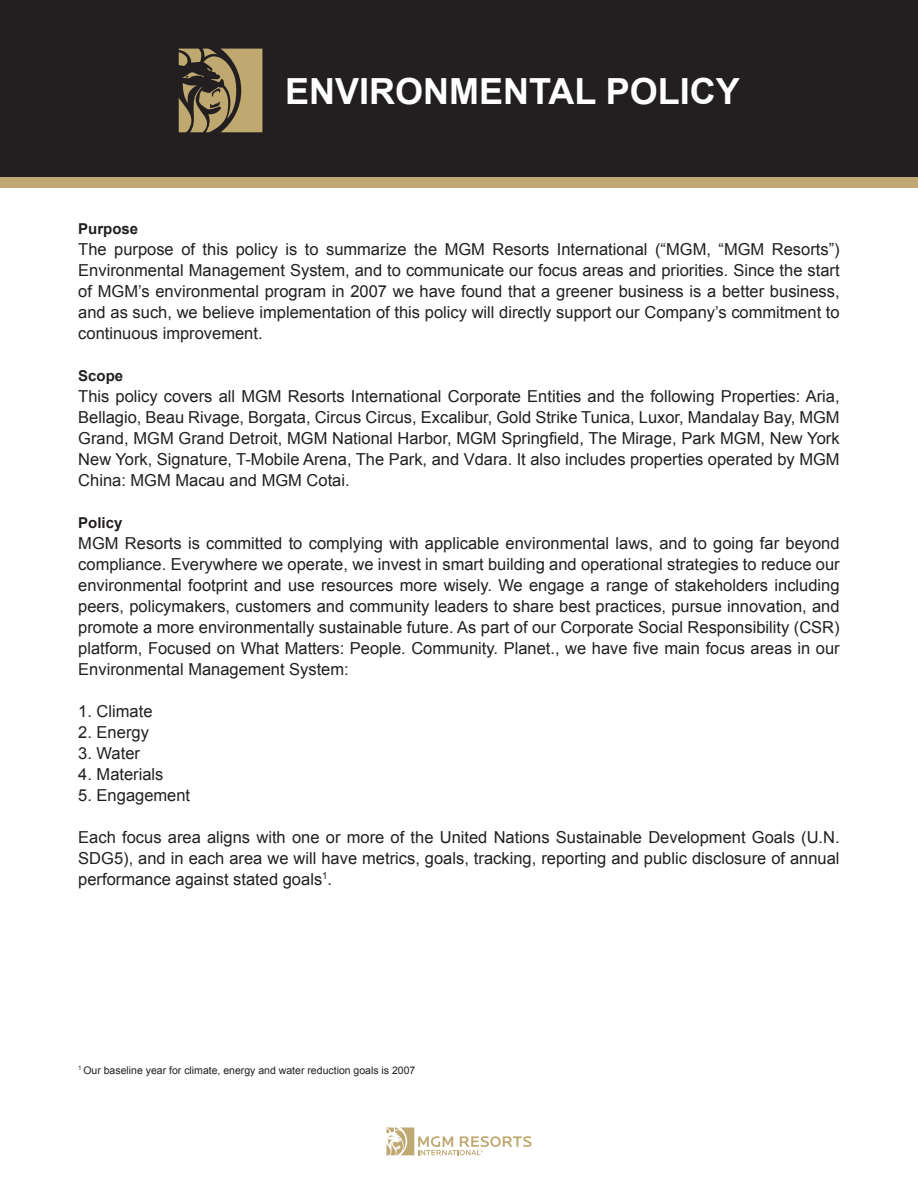
<style>
.page{position:relative;width:918px;height:1188px;background:#fff}
.page>*{position:absolute;margin:0;border:0;box-sizing:border-box;transform-origin:0 0}
.t1{font:700 36px "Arial";color:#fff}
.t2{font:16.5px/21px "Arial";color:#231f20;text-align:justify}
.t3{font:700 15px "Arial";color:#231f20}
.t4{font:10.5px "Arial";color:#231f20}
</style>
<div class="page">
<div style="left:0;top:0;width:918px;height:178px;background:#231f20"></div>
<div style="left:0;top:178px;width:918px;height:10px;background:#bfa874"></div>
<svg style="left:386px;top:1128px;width:146px;height:27px"></svg>
<svg style="left:179px;top:49px;width:83px;height:83px"></svg>
<p class="t1" style="left:285px;top:67px;width:456px">ENVIRONMENTAL POLICY</p>
<p class="t3" style="left:78px;top:219px;width:62px">Purpose</p>
<p class="t2" style="left:78px;top:239px;width:763px">The purpose of this policy is to summarize the MGM Resorts International (“MGM, “MGM Resorts”)<br>Environmental Management System, and to communicate our focus areas and priorities. Since the start of MGM’s environmental program in 2007 we have found that a greener business is a better business, and as such, we believe implementation of this policy will directly support our Company’s commitment to continuous improvement.</p>
<p class="t3" style="left:78px;top:366px;width:47px">Scope</p>
<p class="t2" style="left:78px;top:386px;width:763px">This policy covers all MGM Resorts International Corporate Entities and the following Properties: Aria, Bellagio, Beau Rivage, Borgata, Circus Circus, Excalibur, Gold Strike Tunica, Luxor, Mandalay Bay, MGM Grand, MGM Grand Detroit, MGM National Harbor, MGM Springfield, The Mirage, Park MGM, New York New York, Signature, T-Mobile Arena, The Park, and Vdara. It also includes properties operated by MGM China: MGM Macau and MGM Cotai.</p>
<p class="t3" style="left:78px;top:513px;width:46px">Policy</p>
<p class="t2" style="left:78px;top:533px;width:763px">MGM Resorts is committed to complying with applicable environmental laws, and to going far beyond compliance. Everywhere we operate, we invest in smart building and operational strategies to reduce our environmental footprint and use resources more wisely. We engage a range of stakeholders including peers, policymakers, customers and community leaders to share best practices, pursue innovation, and promote a more environmentally sustainable future. As part of our Corporate Social Responsibility (CSR) platform, Focused on What Matters: People. Community. Planet., we have five main focus areas in our Environmental Management System:</p>
<p class="t2" style="left:78px;top:701px;width:76px">1. Climate</p>
<p class="t2" style="left:78px;top:722px;width:72px">2. Energy</p>
<p class="t2" style="left:78px;top:743px;width:63px">3. Water</p>
<p class="t2" style="left:78px;top:764px;width:87px">4. Materials</p>
<p class="t2" style="left:78px;top:785px;width:113px">5. Engagement</p>
<p class="t2" style="left:78px;top:827px;width:763px">Each focus area aligns with one or more of the United Nations Sustainable Development Goals (U.N.<br>SDG5), and in each area we will have metrics, goals, tracking, reporting and public disclosure of annual performance against stated goals<sup>1</sup>.</p>
<p class="t4" style="left:78px;top:1063px;width:339px"><sup>1</sup> Our baseline year for climate, energy and water reduction goals is 2007</p>
</div>
